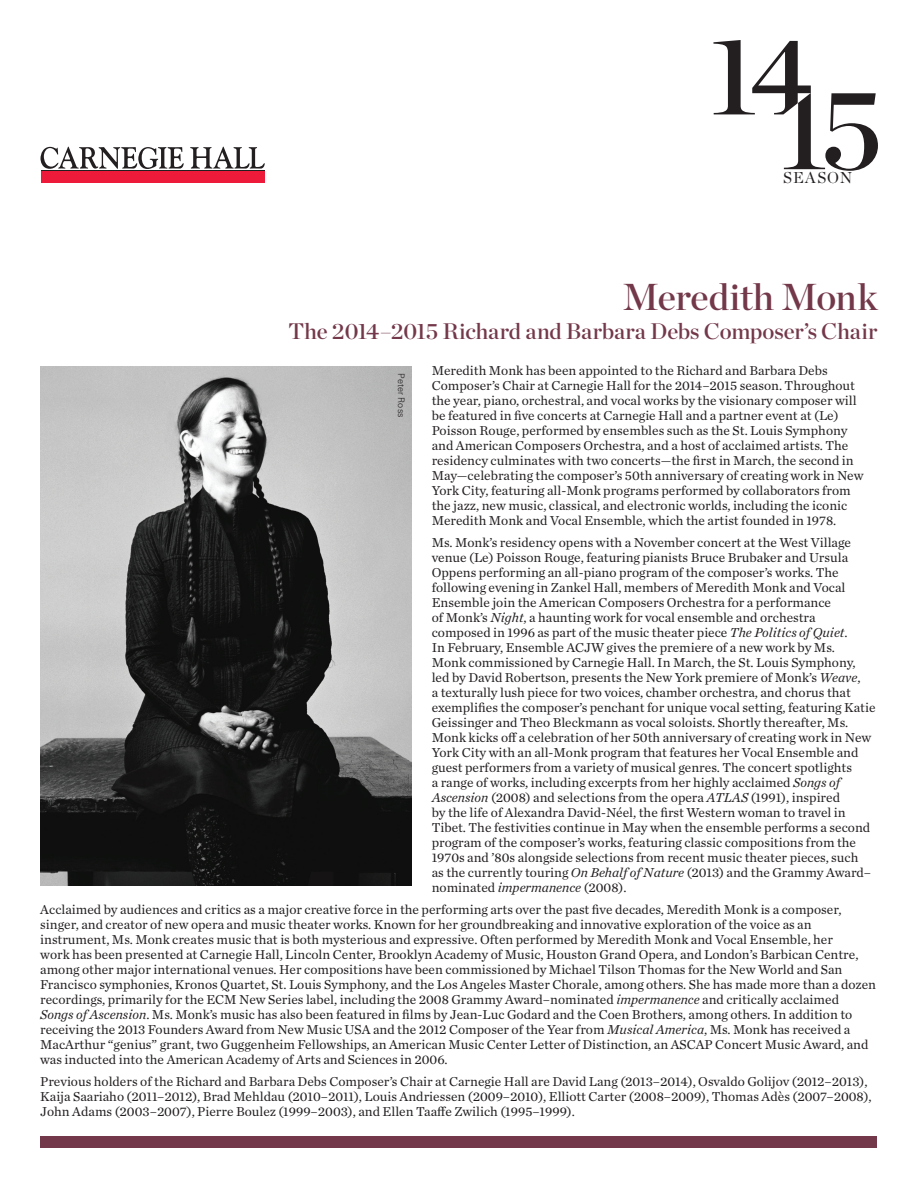
<style>
.page{position:relative;width:918px;height:1188px;background:#fff}
.page>*{position:absolute;margin:0;border:0;box-sizing:border-box;transform-origin:0 0}
.t1{font:37.5px "Chronicle Display Semi";letter-spacing:-.01em;color:#73384a}
.t2{font:22.5px "Chronicle Display Semi";letter-spacing:-.005em;color:#73384a}
.t3{font:15.75px "Chronicle Display";letter-spacing:.06em;color:#231f20}
.t4{font:13.5px/15px "Chronicle Text G1";color:#231f20}
.t5{font:300 9px "Univers LT Std";letter-spacing:.02em;color:#231f20}
.s1{font-style:italic}
</style>
<div class="page">
<svg style="left:40px;top:147px;width:144px;height:22px"></svg>
<svg style="left:190px;top:147px;width:75px;height:22px"></svg>
<div style="left:41px;top:172px;width:224px;height:11px;background:#ed1a3a"></div>
<hr style="left:41px;top:170px;width:224px;height:1px;background:#231f20">
<div style="left:40px;top:1136px;width:838px;height:12px;background:#73384a"></div>
<svg style="left:713px;top:40px;width:165px;height:131px"></svg>
<img style="left:40px;top:366px;width:371px;height:520px">
<p class="t3" style="left:783px;top:166px;width:70px">SEASON</p>
<h1 class="t1" style="left:622px;top:268px;width:257px">Meredith Monk</h1>
<h2 class="t2" style="left:289px;top:314px;width:590px">The 2014–2015 Richard and Barbara Debs Composer’s Chair</h2>
<p class="t4" style="left:432px;top:363px;width:433px">Meredith Monk has been appointed to the Richard and Barbara Debs Composer’s Chair at Carnegie Hall for the 2014–2015 season. Throughout the year, piano, orchestral, and vocal works by the visionary composer will be featured in five concerts at Carnegie Hall and a partner event at (Le)<br>Poisson Rouge, performed by ensembles such as the St. Louis Symphony and American Composers Orchestra, and a host of acclaimed artists. The residency culminates with two concerts—the first in March, the second in May—celebrating the composer’s 50th anniversary of creating work in New York City, featuring all-Monk programs performed by collaborators from the jazz, new music, classical, and electronic worlds, including the iconic Meredith Monk and Vocal Ensemble, which the artist founded in 1978.</p>
<p class="t4" style="left:432px;top:534px;width:445px">Ms. Monk’s residency opens with a November concert at the West Village venue (Le) Poisson Rouge, featuring pianists Bruce Brubaker and Ursula Oppens performing an all-piano program of the composer’s works. The following evening in Zankel Hall, members of Meredith Monk and Vocal Ensemble join the American Composers Orchestra for a performance<br>of Monk’s <span class="s1">Night</span>, a haunting work for vocal ensemble and orchestra composed in 1996 as part of the music theater piece <span class="s1">The Politics of Quiet</span>.<br>In February, Ensemble ACJW gives the premiere of a new work by Ms.<br>Monk commissioned by Carnegie Hall. In March, the St. Louis Symphony, led by David Robertson, presents the New York premiere of Monk’s <span class="s1">Weave</span>,<br>a texturally lush piece for two voices, chamber orchestra, and chorus that exemplifies the composer’s penchant for unique vocal setting, featuring Katie Geissinger and Theo Bleckmann as vocal soloists. Shortly thereafter, Ms.<br>Monk kicks off a celebration of her 50th anniversary of creating work in New York City with an all-Monk program that features her Vocal Ensemble and guest performers from a variety of musical genres. The concert spotlights<br>a range of works, including excerpts from her highly acclaimed <span class="s1">Songs of Ascension</span> (2008) and selections from the opera <span class="s1">ATLAS</span> (1991), inspired<br>by the life of Alexandra David-Néel, the first Western woman to travel in Tibet. The festivities continue in May when the ensemble performs a second program of the composer’s works, featuring classic compositions from the 1970s and ’80s alongside selections from recent music theater pieces, such<br>as the currently touring <span class="s1">On Behalf of Nature</span> (2013) and the Grammy Award– nominated <span class="s1">impermanence</span> (2008).</p>
<p class="t4" style="left:40px;top:901px;width:837px">Acclaimed by audiences and critics as a major creative force in the performing arts over the past five decades, Meredith Monk is a composer, singer, and creator of new opera and music theater works. Known for her groundbreaking and innovative exploration of the voice as an instrument, Ms. Monk creates music that is both mysterious and expressive. Often performed by Meredith Monk and Vocal Ensemble, her<br>work has been presented at Carnegie Hall, Lincoln Center, Brooklyn Academy of Music, Houston Grand Opera, and London’s Barbican Centre, among other major international venues. Her compositions have been commissioned by Michael Tilson Thomas for the New World and San Francisco symphonies, Kronos Quartet, St. Louis Symphony, and the Los Angeles Master Chorale, among others. She has made more than a dozen recordings, primarily for the ECM New Series label, including the 2008 Grammy Award–nominated <span class="s1">impermanence</span> and critically acclaimed<br><span class="s1">Songs of Ascension</span>. Ms. Monk’s music has also been featured in films by Jean-Luc Godard and the Coen Brothers, among others. In addition to receiving the 2013 Founders Award from New Music USA and the 2012 Composer of the Year from <span class="s1">Musical America</span>, Ms. Monk has received a MacArthur “genius” grant, two Guggenheim Fellowships, an American Music Center Letter of Distinction, an ASCAP Concert Music Award, and was inducted into the American Academy of Arts and Sciences in 2006.</p>
<p class="t4" style="left:40px;top:1073px;width:833px">Previous holders of the Richard and Barbara Debs Composer’s Chair at Carnegie Hall are David Lang (2013–2014), Osvaldo Golijov (2012–2013),<br>Kaija Saariaho (2011–2012), Brad Mehldau (2010–2011), Louis Andriessen (2009–2010), Elliott Carter (2008–2009), Thomas Adès (2007–2008),<br>John Adams (2003–2007), Pierre Boulez (1999–2003), and Ellen Taaffe Zwilich (1995–1999).</p>
<p class="t5" style="left:407px;top:373px;width:46px;rotate:90deg">Peter Ross</p>
</div>
